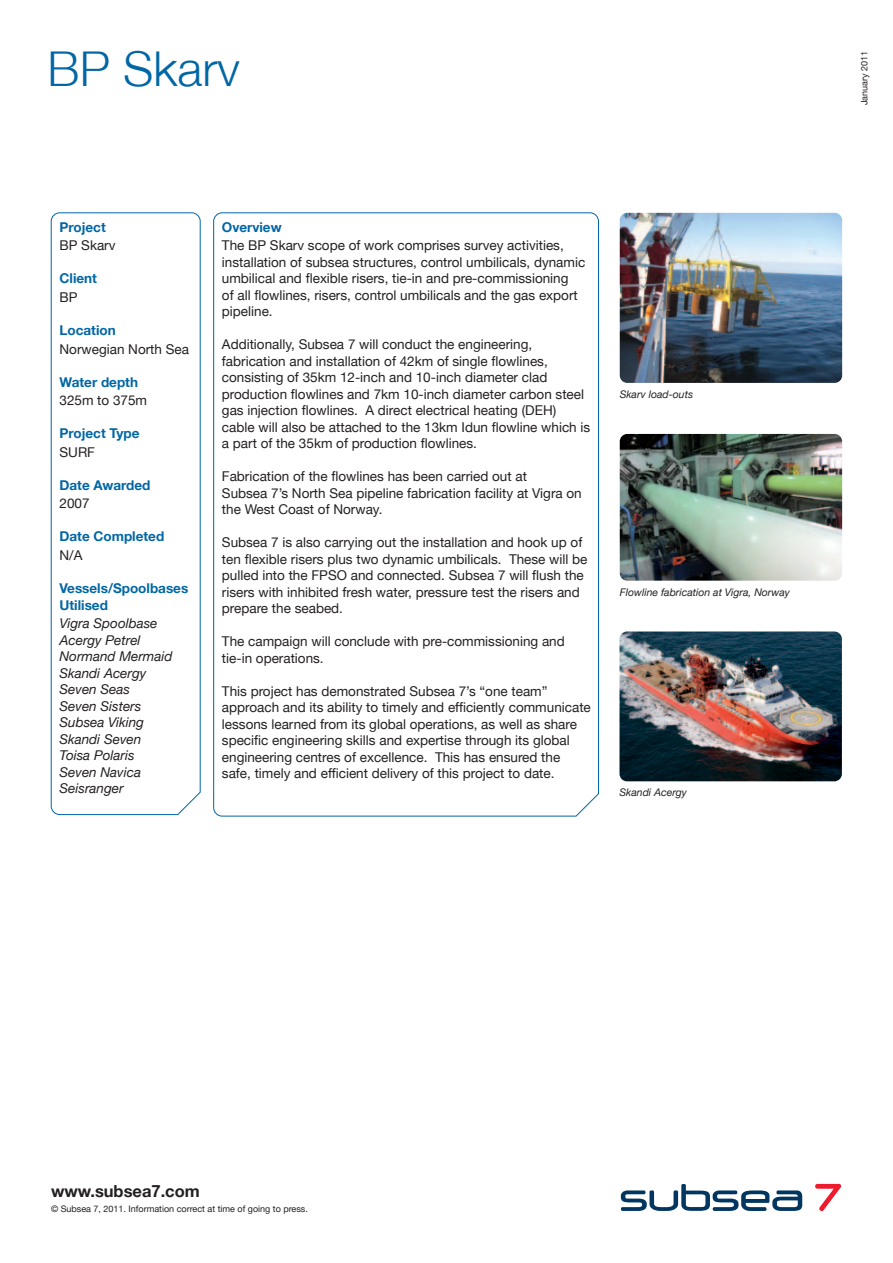
<style>
.page{position:relative;width:893px;height:1263px;background:#fff}
.page>*{position:absolute;margin:0;border:0;box-sizing:border-box;transform-origin:0 0}
.t1{font:300 48px "Helvetica Neue";color:#0066a5}
.t2{font:700 16.5px "Helvetica Neue";color:#231f20}
.t3{font:13.5px/16.5px "Helvetica Neue";color:#231f20}
.t4{font:italic 13.5px/16.5px "Helvetica Neue";color:#231f20}
.t5{font:700 13.5px/16.5px "Helvetica Neue";color:#0066a5}
.t6{font:italic 10.5px "Helvetica Neue";color:#231f20}
.t7{font:9px "Helvetica Neue";color:#231f20}
</style>
<div class="page">
<svg style="left:50px;top:212px;width:549px;height:605px"></svg>
<img style="left:620px;top:213px;width:222px;height:170px">
<img style="left:620px;top:434px;width:222px;height:147px">
<img style="left:619px;top:631px;width:223px;height:150px">
<svg style="left:815px;top:1184px;width:27px;height:27px"></svg>
<svg style="left:621px;top:1184px;width:181px;height:27px"></svg>
<h1 class="t1" style="left:48px;top:39px;width:194px">BP Skarv</h1>
<p class="t5" style="left:60px;top:218px;width:48px">Project</p>
<p class="t3" style="left:60px;top:237px;width:57px">BP Skarv</p>
<p class="t5" style="left:60px;top:270px;width:39px">Client</p>
<p class="t3" style="left:60px;top:289px;width:19px">BP</p>
<p class="t5" style="left:60px;top:322px;width:58px">Location</p>
<p class="t3" style="left:60px;top:340px;width:131px">Norwegian North Sea</p>
<p class="t5" style="left:60px;top:373px;width:80px">Water depth</p>
<p class="t3" style="left:60px;top:392px;width:89px">325m to 375m</p>
<p class="t5" style="left:60px;top:425px;width:82px">Project Type</p>
<p class="t3" style="left:60px;top:444px;width:37px">SURF</p>
<p class="t5" style="left:60px;top:476px;width:92px">Date Awarded</p>
<p class="t3" style="left:60px;top:495px;width:32px">2007</p>
<p class="t5" style="left:60px;top:528px;width:106px">Date Completed</p>
<p class="t3" style="left:60px;top:547px;width:24px">N/A</p>
<p class="t5" style="left:60px;top:580px;width:130px">Vessels/Spoolbases<br>Utilised</p>
<p class="t4" style="left:60px;top:615px;width:114px">Vigra Spoolbase<br>Acergy Petrel<br>Normand Mermaid<br>Skandi Acergy<br>Seven Seas<br>Seven Sisters<br>Subsea Viking<br>Skandi Seven<br>Toisa Polaris<br>Seven Navica<br>Seisranger</p>
<p class="t5" style="left:222px;top:218px;width:61px">Overview</p>
<p class="t3" style="left:222px;top:237px;width:365px">The BP Skarv scope of work comprises survey activities, installation of subsea structures, control umbilicals, dynamic umbilical and flexible risers, tie-in and pre-commissioning<br>of all flowlines, risers, control umbilicals and the gas export pipeline.</p>
<p class="t3" style="left:222px;top:336px;width:370px">Additionally, Subsea 7 will conduct the engineering, fabrication and installation of 42km of single flowlines, consisting of 35km 12-inch and 10-inch diameter clad production flowlines and 7km 10-inch diameter carbon steel gas injection flowlines. A direct electrical heating (DEH) cable will also be attached to the 13km Idun flowline which is a part of the 35km of production flowlines.</p>
<p class="t3" style="left:222px;top:468px;width:361px">Fabrication of the flowlines has been carried out at<br>Subsea 7’s North Sea pipeline fabrication facility at Vigra on the West Coast of Norway.</p>
<p class="t3" style="left:222px;top:534px;width:367px">Subsea 7 is also carrying out the installation and hook up of ten flexible risers plus two dynamic umbilicals. These will be pulled into the FPSO and connected. Subsea 7 will flush the risers with inhibited fresh water, pressure test the risers and prepare the seabed.</p>
<p class="t3" style="left:222px;top:633px;width:344px">The campaign will conclude with pre-commissioning and tie-in operations.</p>
<p class="t3" style="left:222px;top:682px;width:370px">This project has demonstrated Subsea 7’s “one team” approach and its ability to timely and efficiently communicate lessons learned from its global operations, as well as share specific engineering skills and expertise through its global engineering centres of excellence. This has ensured the safe, timely and efficient delivery of this project to date.</p>
<p class="t6" style="left:620px;top:388px;width:75px">Skarv load-outs</p>
<p class="t6" style="left:620px;top:585px;width:172px">Flowline fabrication at Vigra, Norway</p>
<p class="t6" style="left:619px;top:786px;width:69px">Skandi Acergy</p>
<p class="t7" style="left:859px;top:105px;width:56px;rotate:-90deg">January 2011</p>
<p class="t2" style="left:51px;top:1181px;width:150px">www.subsea7.com</p>
<p class="t7" style="left:51px;top:1203px;width:258px">© Subsea 7, 2011. Information correct at time of going to press.</p>
</div>
